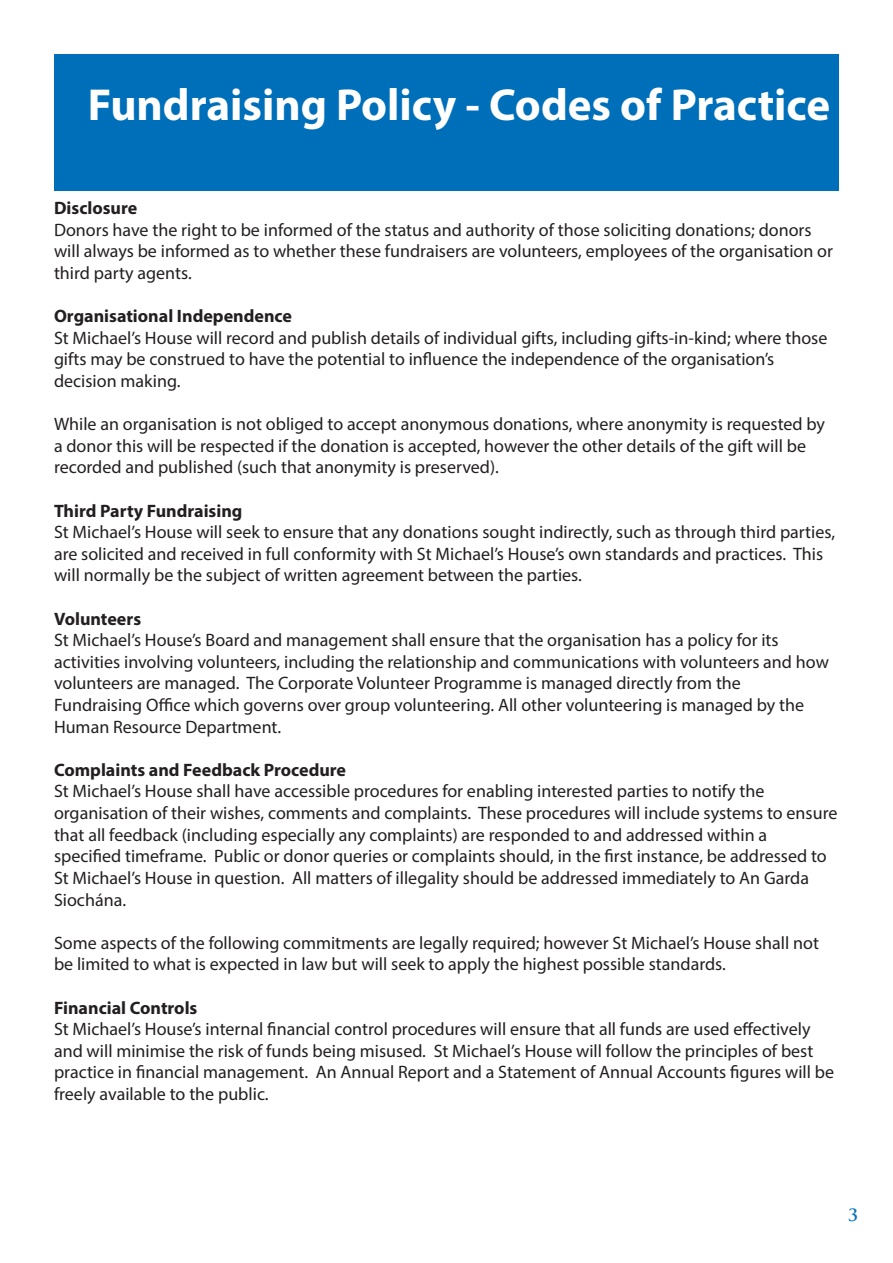
<style>
.page{position:relative;width:893px;height:1263px;background:#fff}
.page>*{position:absolute;margin:0;border:0;box-sizing:border-box;transform-origin:0 0}
.t1{font:700 45px "Myriad Pro";color:#fff}
.t2{font:18px/21.6px "Myriad Pro";color:#231f20}
.t3{font:700 18px "Myriad Pro";color:#231f20}
.t4{font:700 16.5px "Trajan Pro";color:#006fba}
</style>
<div class="page">
<div style="left:54px;top:54px;width:785px;height:136px;background:#006fba"></div>
<p class="t1" style="left:88px;top:75px;width:744px">Fundraising Policy - Codes of Practice</p>
<p class="t3" style="left:54px;top:196px;width:85px">Disclosure</p>
<p class="t2" style="left:54px;top:219px;width:780px">Donors have the right to be informed of the status and authority of those soliciting donations; donors will always be informed as to whether these fundraisers are volunteers, employees of the organisation or third party agents.</p>
<p class="t3" style="left:54px;top:304px;width:239px">Organisational Independence</p>
<p class="t2" style="left:54px;top:327px;width:775px">St Michael’s House will record and publish details of individual gifts, including gifts-in-kind; where those gifts may be construed to have the potential to influence the independence of the organisation’s</p>
<p class="t2" style="left:54px;top:370px;width:128px">decision making.</p>
<p class="t2" style="left:54px;top:413px;width:773px">While an organisation is not obliged to accept anonymous donations, where anonymity is requested by a donor this will be respected if the donation is accepted, however the other details of the gift will be recorded and published (such that anonymity is preserved).</p>
<p class="t3" style="left:54px;top:499px;width:190px">Third Party Fundraising</p>
<p class="t2" style="left:54px;top:521px;width:783px">St Michael’s House will seek to ensure that any donations sought indirectly, such as through third parties, are solicited and received in full conformity with St Michael’s House’s own standards and practices. This will normally be the subject of written agreement between the parties.</p>
<p class="t3" style="left:54px;top:607px;width:89px">Volunteers</p>
<p class="t2" style="left:54px;top:629px;width:726px">St Michael’s House’s Board and management shall ensure that the organisation has a policy for its</p>
<p class="t2" style="left:54px;top:651px;width:776px">activities involving volunteers, including the relationship and communications with volunteers and how volunteers are managed. The Corporate Volunteer Programme is managed directly from the</p>
<p class="t2" style="left:54px;top:694px;width:752px">Fundraising Office which governs over group volunteering. All other volunteering is managed by the<br>Human Resource Department.</p>
<p class="t3" style="left:54px;top:758px;width:294px">Complaints and Feedback Procedure</p>
<p class="t2" style="left:54px;top:780px;width:712px">St Michael’s House shall have accessible procedures for enabling interested parties to notify the</p>
<p class="t2" style="left:54px;top:802px;width:785px">organisation of their wishes, comments and complaints. These procedures will include systems to ensure that all feedback (including especially any complaints) are responded to and addressed within a</p>
<p class="t2" style="left:54px;top:845px;width:774px">specified timeframe. Public or donor queries or complaints should, in the first instance, be addressed to</p>
<p class="t2" style="left:54px;top:867px;width:756px">St Michael’s House in question. All matters of illegality should be addressed immediately to An Garda<br>Siochána.</p>
<p class="t2" style="left:54px;top:931px;width:766px">Some aspects of the following commitments are legally required; however St Michael’s House shall not be limited to what is expected in law but will seek to apply the highest possible standards.</p>
<p class="t3" style="left:54px;top:996px;width:145px">Financial Controls</p>
<p class="t2" style="left:54px;top:1018px;width:782px">St Michael’s House’s internal financial control procedures will ensure that all funds are used effectively and will minimise the risk of funds being misused. St Michael’s House will follow the principles of best practice in financial management. An Annual Report and a Statement of Annual Accounts figures will be freely available to the public.</p>
<p class="t4" style="left:848px;top:1205px;width:11px">3</p>
</div>
